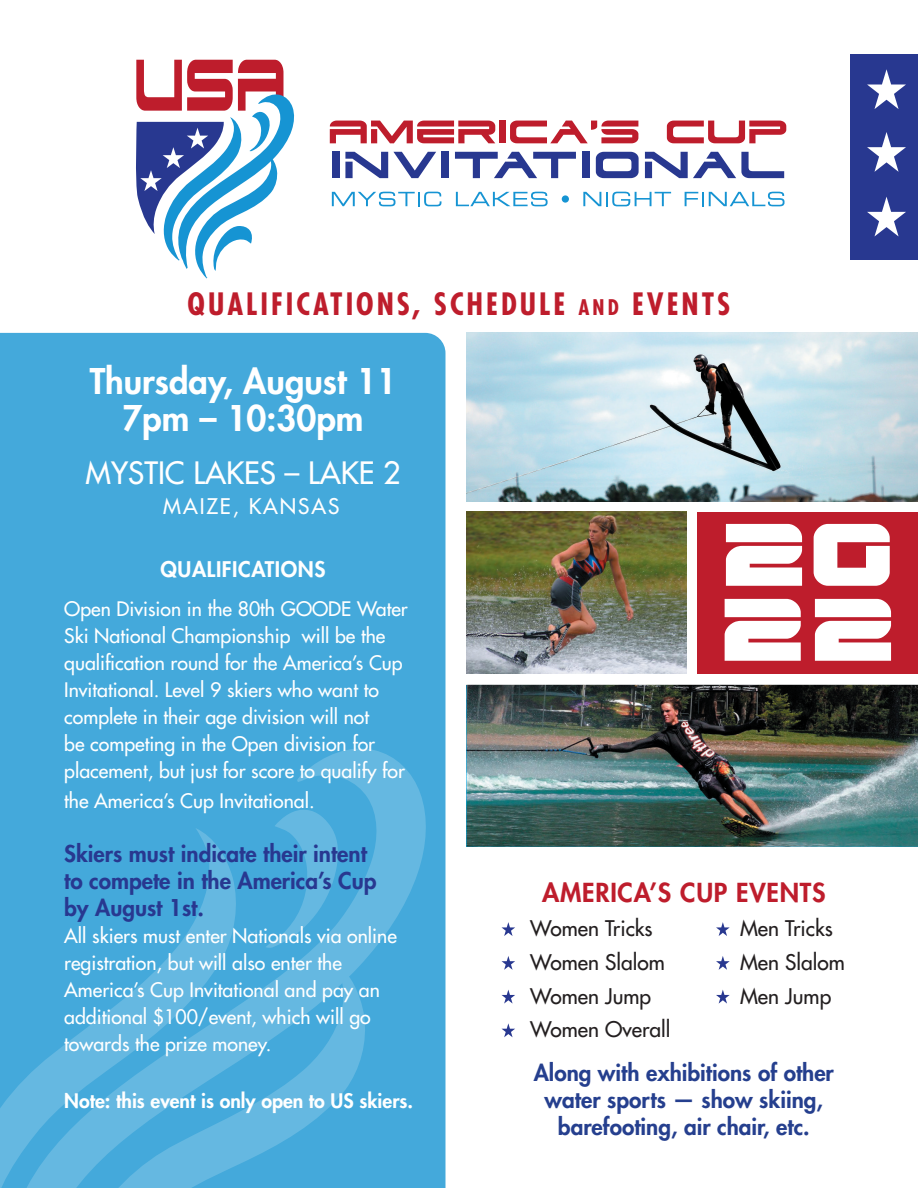
<style>
.page{position:relative;width:918px;height:1188px;background:#fff}
.page>*{position:absolute;margin:0;border:0;box-sizing:border-box;transform-origin:0 0}
.t1{font:105px/75px "Edge Racer";color:#fff;scale:1.25 1}
.t2{font:800 34.5px/37.5px "Futura Std";color:#fff;text-align:center}
.t3{font:700 condensed 30px "Futura Std";letter-spacing:.1em;color:#be1d2c}
.t4{font:500 30px "Futura Std";color:#fff}
.t5{font:800 25.5px "Futura Std";letter-spacing:.03em;color:#be1d2c}
.t6{font:800 22.5px/27px "Futura Std";color:#253f8e;text-align:center}
.t7{font:800 22.5px/27px "Futura Std";color:#283890}
.t8{font:500 21px "Futura Std";color:#231f20}
.t9{font:800 21px "Futura Std";letter-spacing:.03em;color:#fff}
.t10{font:500 21px "Futura Std";letter-spacing:.09em;color:#fff}
.t11{font:500 19.5px/27px "Futura Std";color:#fff}
.t12{font:800 19.5px "Futura Std";color:#fff}
.s1{font-size:21px}
</style>
<div class="page">
<div style="left:698px;top:512px;width:220px;height:162px;background:#be1d2c"></div>
<img style="left:466px;top:333px;width:452px;height:168px">
<img style="left:466px;top:512px;width:221px;height:162px">
<img style="left:467px;top:685px;width:451px;height:162px">
<div style="left:0;top:333px;width:446px;height:855px;background:#44a9db"></div>
<svg style="left:502px;top:922px;width:13px;height:14px"></svg>
<svg style="left:716px;top:922px;width:14px;height:14px"></svg>
<svg style="left:502px;top:956px;width:13px;height:14px"></svg>
<svg style="left:716px;top:956px;width:14px;height:14px"></svg>
<svg style="left:502px;top:990px;width:13px;height:14px"></svg>
<svg style="left:716px;top:990px;width:14px;height:14px"></svg>
<svg style="left:502px;top:1023px;width:13px;height:14px"></svg>
<svg style="left:0;top:828px;width:6px;height:360px;background:#4bacdc"></svg>
<svg style="left:6px;top:747px;width:421px;height:441px;background:#4eaddc"></svg>
<svg style="left:265px;top:808px;width:74px;height:140px;background:#51aedd"></svg>
<div style="left:850px;top:54px;width:68px;height:205px;background:#283890"></div>
<svg style="left:867px;top:69px;width:39px;height:40px"></svg>
<svg style="left:867px;top:132px;width:39px;height:40px"></svg>
<svg style="left:867px;top:197px;width:39px;height:39px"></svg>
<svg style="left:136px;top:60px;width:159px;height:218px"></svg>
<svg style="left:330px;top:121px;width:165px;height:22px"></svg>
<div style="left:500px;top:121px;width:6px;height:22px;background:#be1d2c"></div>
<svg style="left:510px;top:121px;width:128px;height:22px"></svg>
<svg style="left:667px;top:121px;width:119px;height:22px"></svg>
<div style="left:332px;top:152px;width:7px;height:26px;background:#283890"></div>
<svg style="left:345px;top:152px;width:91px;height:26px"></svg>
<div style="left:441px;top:152px;width:8px;height:26px;background:#283890"></div>
<svg style="left:455px;top:152px;width:121px;height:26px"></svg>
<div style="left:582px;top:152px;width:7px;height:26px;background:#283890"></div>
<svg style="left:596px;top:152px;width:43px;height:26px"></svg>
<svg style="left:645px;top:152px;width:139px;height:26px"></svg>
<svg style="left:332px;top:192px;width:109px;height:14px"></svg>
<svg style="left:456px;top:192px;width:92px;height:14px"></svg>
<div style="left:562px;top:195px;width:7px;height:8px;background:#1694d3;border-radius:50%"></div>
<svg style="left:583px;top:192px;width:88px;height:14px"></svg>
<svg style="left:685px;top:192px;width:100px;height:14px"></svg>
<h3 class="t3" style="left:188px;top:285px;width:544px">QUALIFICATIONS, SCHEDULE <span class="s1">and</span> EVENTS</h3>
<h2 class="t2" style="left:90px;top:362px;width:308px">Thursday, August 11<br>7pm – 10:30pm</h2>
<h3 class="t4" style="left:86px;top:454px;width:316px">MYSTIC LAKES – LAKE 2</h3>
<p class="t10" style="left:163px;top:493px;width:178px">MAIZE, KANSAS</p>
<p class="t9" style="left:161px;top:556px;width:166px">QUALIFICATIONS</p>
<p class="t11" style="left:64px;top:595px;width:345px">Open Division in the 80th GOODE Water Ski National Championship will be the qualification round for the America’s Cup Invitational. Level 9 skiers who want to complete in their age division will not<br>be competing in the Open division for placement, but just for score to qualify for</p>
<p class="t11" style="left:64px;top:787px;width:252px">the America’s Cup Invitational.</p>
<p class="t7" style="left:64px;top:840px;width:314px">Skiers must indicate their intent to compete in the America’s Cup by August 1st.</p>
<p class="t11" style="left:64px;top:922px;width:334px">All skiers must enter Nationals via online registration, but will also enter the America’s Cup Invitational and pay an additional $100/event, which will go towards the prize money.</p>
<p class="t12" style="left:64px;top:1088px;width:350px">Note: this event is only open to US skiers.</p>
<h1 class="t1" style="left:719px;top:513px;width:144px">20<br>22</h1>
<h3 class="t5" style="left:542px;top:877px;width:285px">AMERICA’S CUP EVENTS</h3>
<p class="t8" style="left:530px;top:915px;width:124px">Women Tricks</p>
<p class="t8" style="left:740px;top:915px;width:94px">Men Tricks</p>
<p class="t8" style="left:530px;top:949px;width:136px">Women Slalom</p>
<p class="t8" style="left:740px;top:949px;width:106px">Men Slalom</p>
<p class="t8" style="left:530px;top:983px;width:123px">Women Jump</p>
<p class="t8" style="left:740px;top:983px;width:93px">Men Jump</p>
<p class="t8" style="left:530px;top:1016px;width:142px">Women Overall</p>
<p class="t6" style="left:534px;top:1059px;width:302px">Along with exhibitions of other water sports — show skiing, barefooting, air chair, etc.</p>
</div>
